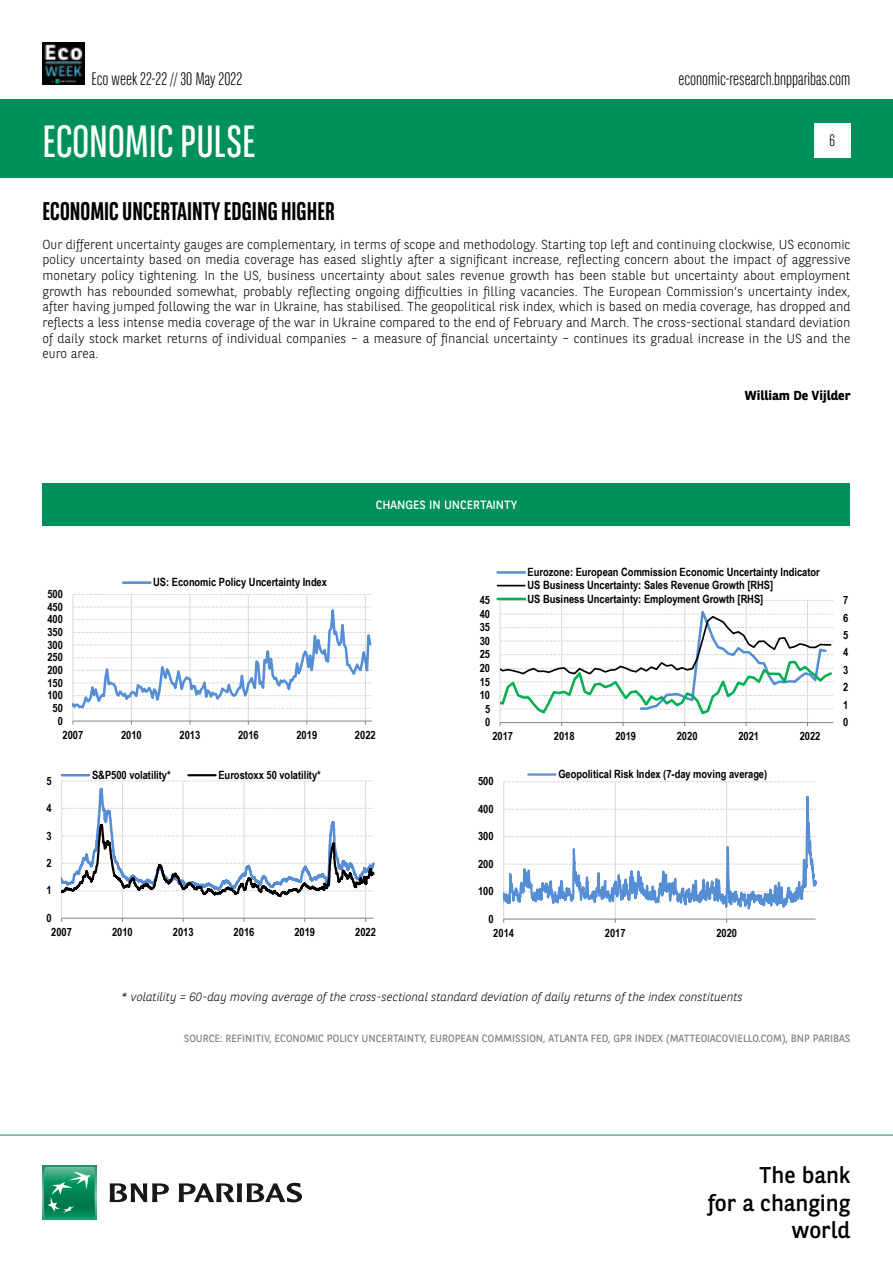
<style>
.page{position:relative;width:893px;height:1263px;background:#fff}
.page>*{position:absolute;margin:0;border:0;box-sizing:border-box;transform-origin:0 0}
.t1{font:45px "BNPP Sans Condensed";color:#fff}
.t2{font:700 25.5px "BNPP Sans Condensed";color:#000}
.t3{font:22.8px/27.3px "BNPP Sans";color:#000;text-align:right}
.t4{font:300 18px "BNPP Sans Condensed";color:#000}
.t5{font:300 16.5px "BNPP Sans Condensed";color:#000}
.t6{font:300 13.05px/15.6px "BNPP Sans";color:#000;text-align:justify}
.t7{font:700 13.05px "BNPP Sans";color:#000}
.t8{font:italic 300 12px "BNPP Sans";color:#000}
.t9{font:12px "BNPP Sans";color:#fff}
.t10{font:700 11.4px/13.2px "Arial Narrow";letter-spacing:-.005em;color:#000}
.t11{font:10.5px "BNPP Sans";color:#878787}
</style>
<div class="page">
<div style="left:1px;top:99px;width:892px;height:78px;background:#00915b"></div>
<svg style="left:43px;top:1166px;width:53px;height:53px"></svg>
<svg style="left:44px;top:1167px;width:51px;height:51px;background:#26996e"></svg>
<svg style="left:110px;top:1183px;width:59px;height:19px"></svg>
<svg style="left:179px;top:1183px;width:123px;height:19px"></svg>
<hr style="left:0;top:1135px;width:893px;height:1px;background:#00915b">
<div style="left:814px;top:123px;width:36px;height:34px;background:#fff"></div>
<img style="left:43px;top:43px;width:42px;height:42px">
<hr style="left:72px;top:594px;width:1px;height:127px;background:#d9d9d9">
<hr style="left:131px;top:594px;width:1px;height:127px;background:#d9d9d9">
<hr style="left:189px;top:594px;width:1px;height:127px;background:#d9d9d9">
<hr style="left:248px;top:594px;width:1px;height:127px;background:#d9d9d9">
<hr style="left:306px;top:594px;width:1px;height:127px;background:#d9d9d9">
<hr style="left:365px;top:594px;width:1px;height:127px;background:#d9d9d9">
<hr style="left:73px;top:720px;width:299px;height:1px;background:#868686">
<svg style="left:73px;top:594px;width:299px;height:118px"></svg>
<hr style="left:123px;top:581px;width:27px;height:3px;background:#558ed5">
<hr style="left:500px;top:600px;width:1px;height:122px;background:#d9d9d9">
<hr style="left:561px;top:600px;width:1px;height:122px;background:#d9d9d9">
<hr style="left:623px;top:600px;width:1px;height:122px;background:#d9d9d9">
<hr style="left:684px;top:600px;width:1px;height:122px;background:#d9d9d9">
<hr style="left:746px;top:600px;width:1px;height:122px;background:#d9d9d9">
<hr style="left:807px;top:600px;width:1px;height:122px;background:#d9d9d9">
<hr style="left:500px;top:722px;width:333px;height:1px;background:#868686">
<svg style="left:500px;top:600px;width:333px;height:116px"></svg>
<hr style="left:498px;top:571px;width:27px;height:3px;background:#558ed5">
<svg style="left:498px;top:585px;width:27px;height:1px"></svg>
<hr style="left:498px;top:598px;width:27px;height:2px;background:#00b050">
<svg style="left:61px;top:780px;width:314px;height:142px"></svg>
<hr style="left:62px;top:774px;width:27px;height:2px;background:#558ed5">
<hr style="left:188px;top:774px;width:28px;height:2px;background:#000">
<svg style="left:503px;top:781px;width:314px;height:142px"></svg>
<hr style="left:528px;top:773px;width:27px;height:3px;background:#558ed5">
<div style="left:43px;top:483px;width:807px;height:42px;background:#00915b"></div>
<h3 class="t4" style="left:91px;top:67px;width:152px">Eco week 22-22 // 30 May 2022</h3>
<h1 class="t1" style="left:43px;top:113px;width:215px">ECONOMIC PULSE</h1>
<h3 class="t4" style="left:678px;top:67px;width:174px">economic-research.bnpparibas.com</h3>
<p class="t5" style="left:829px;top:130px;width:7px">6</p>
<h2 class="t2" style="left:43px;top:197px;width:294px">ECONOMIC UNCERTAINTY EDGING HIGHER</h2>
<p class="t6" style="left:43px;top:236px;width:809px">Our different uncertainty gauges are complementary, in terms of scope and methodology. Starting top left and continuing clockwise, US economic policy uncertainty based on media coverage has eased slightly after a significant increase, reflecting concern about the impact of aggressive monetary policy tightening. In the US, business uncertainty about sales revenue growth has been stable but uncertainty about employment growth has rebounded somewhat, probably reflecting ongoing difficulties in filling vacancies. The European Commission’s uncertainty index, after having jumped following the war in Ukraine, has stabilised. The geopolitical risk index, which is based on media coverage, has dropped and reflects a less intense media coverage of the war in Ukraine compared to the end of February and March. The cross-sectional standard deviation of daily stock market returns of individual companies – a measure of financial uncertainty – continues its gradual increase in the US and the euro area.</p>
<p class="t7" style="left:745px;top:386px;width:107px">William De Vijlder</p>
<p class="t9" style="left:376px;top:496px;width:143px">CHANGES IN UNCERTAINTY</p>
<p class="t10" style="left:47px;top:587px;width:17px">500</p>
<p class="t10" style="left:47px;top:600px;width:17px">450</p>
<p class="t10" style="left:47px;top:612px;width:17px">400</p>
<p class="t10" style="left:47px;top:625px;width:17px">350</p>
<p class="t10" style="left:47px;top:637px;width:17px">300</p>
<p class="t10" style="left:47px;top:650px;width:17px">250</p>
<p class="t10" style="left:153px;top:575px;width:175px">US: Economic Policy Uncertainty Index</p>
<p class="t10" style="left:480px;top:593px;width:12px">45</p>
<p class="t10" style="left:480px;top:606px;width:12px">40</p>
<p class="t10" style="left:480px;top:620px;width:12px">35</p>
<p class="t10" style="left:480px;top:634px;width:12px">30</p>
<p class="t10" style="left:480px;top:647px;width:12px">25</p>
<p class="t10" style="left:528px;top:565px;width:294px">Eurozone: European Commission Economic Uncertainty Indicator<br>US Business Uncertainty: Sales Revenue Growth [RHS]<br>US Business Uncertainty: Employment Growth [RHS]</p>
<p class="t10" style="left:47px;top:663px;width:17px">200</p>
<p class="t10" style="left:480px;top:661px;width:12px">20</p>
<p class="t10" style="left:47px;top:675px;width:17px">150</p>
<p class="t10" style="left:480px;top:674px;width:12px">15</p>
<p class="t10" style="left:47px;top:688px;width:17px">100</p>
<p class="t10" style="left:480px;top:688px;width:12px">10</p>
<p class="t10" style="left:53px;top:701px;width:12px">50</p>
<p class="t10" style="left:485px;top:701px;width:7px">5</p>
<p class="t10" style="left:58px;top:713px;width:7px">0</p>
<p class="t10" style="left:485px;top:715px;width:7px">0</p>
<p class="t10" style="left:63px;top:727px;width:22px">2007</p>
<p class="t10" style="left:121px;top:727px;width:22px">2010</p>
<p class="t10" style="left:180px;top:727px;width:22px">2013</p>
<p class="t10" style="left:238px;top:727px;width:22px">2016</p>
<p class="t10" style="left:296px;top:727px;width:22px">2019</p>
<p class="t10" style="left:355px;top:727px;width:22px">2022</p>
<p class="t10" style="left:492px;top:729px;width:22px">2017</p>
<p class="t10" style="left:554px;top:729px;width:22px">2018</p>
<p class="t10" style="left:615px;top:729px;width:22px">2019</p>
<p class="t10" style="left:677px;top:729px;width:22px">2020</p>
<p class="t10" style="left:738px;top:729px;width:22px">2021</p>
<p class="t10" style="left:800px;top:729px;width:22px">2022</p>
<p class="t10" style="left:46px;top:773px;width:7px">5</p>
<p class="t10" style="left:92px;top:768px;width:80px">S&amp;P500 volatility*</p>
<p class="t10" style="left:218px;top:768px;width:104px">Eurostoxx 50 volatility*</p>
<p class="t10" style="left:478px;top:774px;width:17px">500</p>
<p class="t10" style="left:558px;top:767px;width:210px">Geopolitical Risk Index (7-day moving average)</p>
<p class="t10" style="left:46px;top:801px;width:7px">4</p>
<p class="t10" style="left:478px;top:802px;width:17px">400</p>
<p class="t10" style="left:46px;top:828px;width:7px">3</p>
<p class="t10" style="left:478px;top:829px;width:17px">300</p>
<p class="t10" style="left:46px;top:856px;width:7px">2</p>
<p class="t10" style="left:478px;top:857px;width:17px">200</p>
<p class="t10" style="left:46px;top:883px;width:7px">1</p>
<p class="t10" style="left:478px;top:884px;width:17px">100</p>
<p class="t10" style="left:46px;top:911px;width:7px">0</p>
<p class="t10" style="left:488px;top:912px;width:7px">0</p>
<p class="t10" style="left:51px;top:925px;width:22px">2007</p>
<p class="t10" style="left:112px;top:925px;width:22px">2010</p>
<p class="t10" style="left:173px;top:925px;width:22px">2013</p>
<p class="t10" style="left:234px;top:925px;width:22px">2016</p>
<p class="t10" style="left:294px;top:925px;width:22px">2019</p>
<p class="t10" style="left:355px;top:925px;width:22px">2022</p>
<p class="t10" style="left:493px;top:925px;width:22px">2014</p>
<p class="t10" style="left:605px;top:925px;width:22px">2017</p>
<p class="t10" style="left:716px;top:925px;width:22px">2020</p>
<p class="t8" style="left:121px;top:988px;width:623px">* volatility = 60-day moving average of the cross-sectional standard deviation of daily returns of the index constituents</p>
<p class="t10" style="left:843px;top:593px;width:7px">7</p>
<p class="t10" style="left:843px;top:610px;width:7px">6</p>
<p class="t10" style="left:843px;top:628px;width:7px">5</p>
<p class="t10" style="left:843px;top:645px;width:7px">4</p>
<p class="t10" style="left:843px;top:663px;width:7px">3</p>
<p class="t10" style="left:843px;top:680px;width:7px">2</p>
<p class="t10" style="left:843px;top:698px;width:7px">1</p>
<p class="t10" style="left:843px;top:715px;width:7px">0</p>
<p class="t11" style="left:184px;top:1031px;width:668px">SOURCE: REFINITIV, ECONOMIC POLICY UNCERTAINTY, EUROPEAN COMMISSION, ATLANTA FED, GPR INDEX (MATTEOIACOVIELLO.COM), BNP PARIBAS</p>
<h3 class="t3" style="left:708px;top:1161px;width:144px">The bank<br>for a changing world</h3>
</div>
